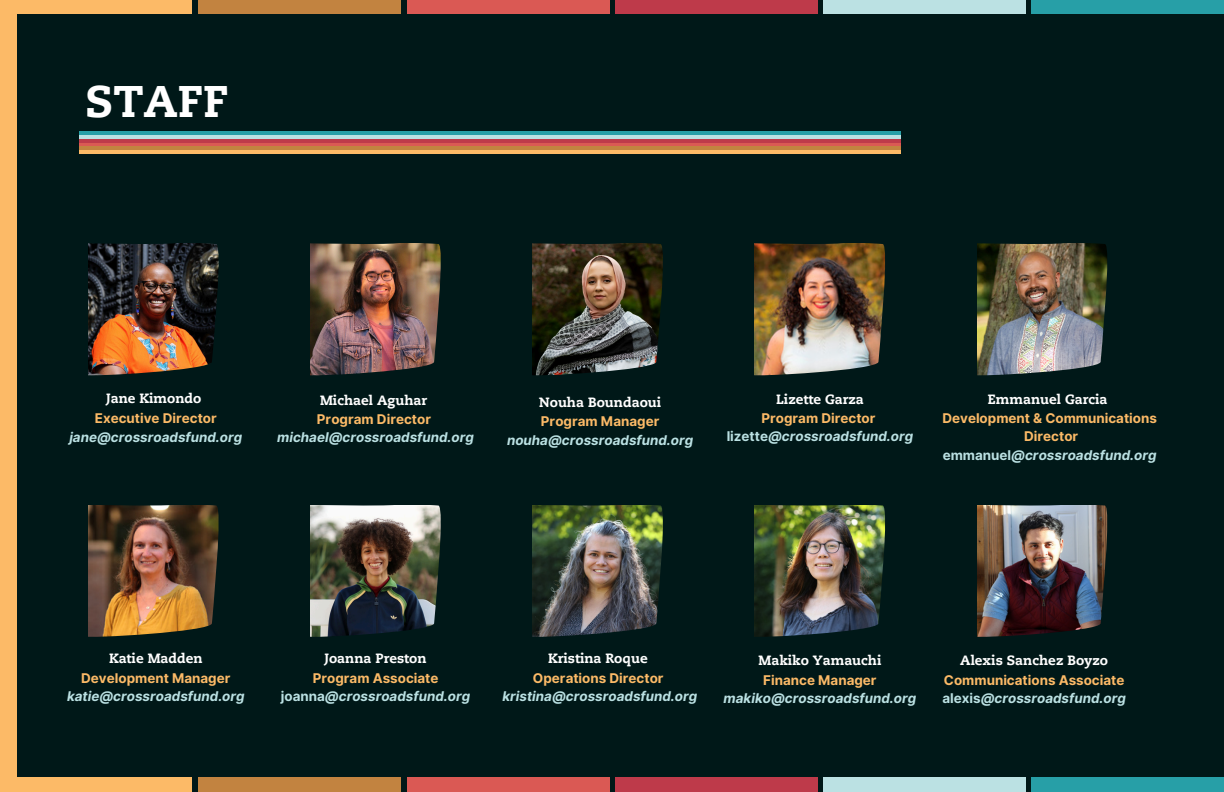
<style>
.page{position:relative;width:1224px;height:792px;background:#fff}
.page>*{position:absolute;margin:0;border:0;box-sizing:border-box;transform-origin:0 0}
.t1{font:800 44.1px "Caecilia LT Pro 85";color:#fff}
.t2{font:italic 700 13.4px "Inter";color:#bbe1e3}
.t3{font:700 13.4px "Inter";color:#fcba67}
.t4{font:800 13.4px "Caecilia LT Pro 85";color:#fff}
.s1{font-style:normal}
</style>
<div class="page">
<div style="left:1032px;top:0;width:192px;height:792px;background:#279fa7"></div>
<div style="left:615px;top:0;width:203px;height:792px;background:#be3a4a"></div>
<div style="left:0;top:0;width:192px;height:792px;background:#fcba67"></div>
<div style="left:824px;top:0;width:202px;height:792px;background:#bbe1e3"></div>
<div style="left:407px;top:0;width:203px;height:792px;background:#da5954"></div>
<div style="left:198px;top:0;width:203px;height:792px;background:#c28340"></div>
<div style="left:18px;top:15px;width:1206px;height:762px;background:#001818"></div>
<hr style="left:79px;top:131px;width:822px;height:4px;background:#279fa7">
<hr style="left:79px;top:139px;width:822px;height:4px;background:#be3a4a">
<hr style="left:79px;top:150px;width:822px;height:4px;background:#fcba67">
<hr style="left:79px;top:135px;width:822px;height:4px;background:#bbe1e3">
<hr style="left:79px;top:143px;width:822px;height:3px;background:#da5954">
<hr style="left:79px;top:146px;width:822px;height:4px;background:#c28340">
<img style="left:311px;top:244px;width:130px;height:132px">
<img style="left:533px;top:244px;width:130px;height:132px">
<img style="left:977px;top:244px;width:130px;height:132px">
<img style="left:88px;top:505px;width:131px;height:132px">
<img style="left:311px;top:505px;width:130px;height:132px">
<img style="left:533px;top:505px;width:130px;height:132px">
<img style="left:755px;top:505px;width:130px;height:132px">
<img style="left:977px;top:505px;width:131px;height:132px">
<img style="left:755px;top:244px;width:130px;height:132px">
<img style="left:88px;top:244px;width:131px;height:132px">
<h1 class="t1" style="left:86px;top:83px;width:144px">STAFF</h1>
<p class="t4" style="left:106px;top:393px;width:97px">Jane Kimondo</p>
<p class="t3" style="left:95px;top:410px;width:124px">Executive Director</p>
<p class="t2" style="left:69px;top:429px;width:175px">jane@crossroadsfund.org</p>
<p class="t4" style="left:320px;top:394px;width:109px">Michael Aguhar</p>
<p class="t3" style="left:317px;top:411px;width:116px">Program Director</p>
<p class="t2" style="left:277px;top:429px;width:198px">michael@crossroadsfund.org</p>
<p class="t4" style="left:539px;top:397px;width:124px">Nouha Boundaoui</p>
<p class="t3" style="left:541px;top:414px;width:120px">Program Manager</p>
<p class="t2" style="left:507px;top:432px;width:188px">nouha@crossroadsfund.org</p>
<p class="t4" style="left:776px;top:393px;width:89px">Lizette Garza</p>
<p class="t3" style="left:761px;top:410px;width:116px">Program Director</p>
<p class="t2" style="left:727px;top:428px;width:188px"><span class="s1">lizette</span>@crossroadsfund.org</p>
<p class="t4" style="left:988px;top:393px;width:121px">Emmanuel Garcia</p>
<p class="t3" style="left:942px;top:410px;width:216px">Development &amp; Communications</p>
<p class="t3" style="left:1024px;top:428px;width:56px">Director</p>
<p class="t2" style="left:943px;top:447px;width:215px"><span class="s1">emmanuel</span>@crossroadsfund.org</p>
<p class="t4" style="left:109px;top:653px;width:95px">Katie Madden</p>
<p class="t3" style="left:81px;top:670px;width:151px">Development Manager</p>
<p class="t2" style="left:67px;top:688px;width:179px">katie@crossroadsfund.org</p>
<p class="t4" style="left:325px;top:653px;width:103px">Joanna Preston</p>
<p class="t3" style="left:313px;top:670px;width:127px">Program Associate</p>
<p class="t2" style="left:281px;top:688px;width:191px"><span class="s1">joanna</span>@crossroadsfund.org</p>
<p class="t4" style="left:548px;top:653px;width:101px">Kristina Roque</p>
<p class="t3" style="left:533px;top:670px;width:132px">Operations Director</p>
<p class="t2" style="left:502px;top:688px;width:196px">kristina@crossroadsfund.org</p>
<p class="t4" style="left:758px;top:655px;width:125px">Makiko Yamauchi</p>
<p class="t3" style="left:763px;top:672px;width:115px">Finance Manager</p>
<p class="t2" style="left:724px;top:690px;width:194px">makiko@crossroadsfund.org</p>
<p class="t4" style="left:960px;top:655px;width:149px">Alexis Sanchez Boyzo</p>
<p class="t3" style="left:944px;top:672px;width:182px">Communications Associate</p>
<p class="t2" style="left:942px;top:690px;width:185px"><span class="s1">alexis</span>@crossroadsfund.org</p>
</div>
